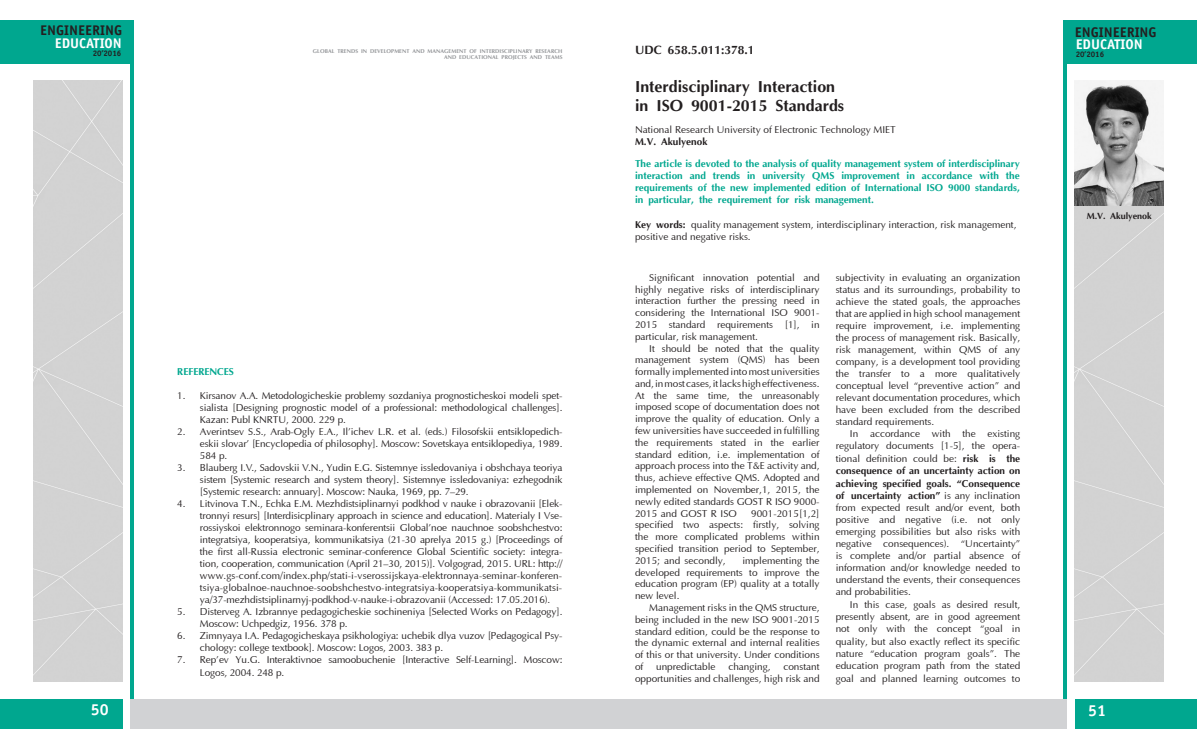
<style>
.page{position:relative;width:1197px;height:755px;background:#fff}
.page>*{position:absolute;margin:0;border:0;box-sizing:border-box;transform-origin:0 0}
.t1{font:700 16px/19.2px "AG Optima";color:#231f20}
.t2{font:700 16px "Officina Sans C";color:#fff}
.t3{font:700 14px "Officina Sans C";color:#231f20}
.t4{font:700 14px "Officina Sans C";color:#fff}
.t5{font:700 12px "AG Optima";color:#231f20}
.t6{font:10px/12px "Optima";color:#231f20;text-align:justify}
.t7{font:700 10px/12px "AG Optima";color:#00a78f;text-align:justify}
.t8{font:700 10px/12.3px "AG Optima";color:#231f20;text-align:justify}
.t9{font:700 9px "AG Optima";color:#231f20}
.t10{font:700 8px "Officina Sans C";color:#231f20}
.t11{font:700 5.5px/6.6px "AG Optima";letter-spacing:.01em;color:#939598;text-align:right}
.s1{font-family:"AG Optima";font-weight:700}
.s2{font-family:"Optima";font-weight:400}
</style>
<div class="page">
<div style="left:1063px;top:20px;width:133px;height:43px;background:#00a78f"></div>
<div style="left:1074px;top:698px;width:122px;height:30px;background:#00a78f"></div>
<hr style="left:1063px;top:45px;width:3px;height:653px;background:#00a78f">
<div style="left:598px;top:698px;width:468px;height:30px;background:#d1d2d4"></div>
<div style="left:1074px;top:206px;width:89px;height:475px;background:#d3d3d3"></div>
<div style="left:0;top:698px;width:122px;height:30px;background:#00a78f"></div>
<div style="left:0;top:20px;width:133px;height:43px;background:#00a78f"></div>
<hr style="left:130px;top:45px;width:3px;height:653px;background:#00a78f">
<div style="left:33px;top:80px;width:89px;height:601px;background:#d3d3d3"></div>
<div style="left:130px;top:698px;width:468px;height:30px;background:#d1d2d4"></div>
<img style="left:1074px;top:80px;width:89px;height:126px">
<h2 class="t3" style="left:40px;top:23px;width:83px">ENGINEERING</h2>
<h2 class="t4" style="left:55px;top:35px;width:69px">EDUCATION</h2>
<p class="t10" style="left:93px;top:49px;width:30px">20’2016</p>
<p class="t11" style="left:313px;top:48px;width:251px">GLOBAL TRENDS IN DEVELOPMENT AND MANAGEMENT OF INTERDISCIPLINARY RESEARCH<br>AND EDUCATIONAL PROJECTS AND TEAMS</p>
<h1 class="t2" style="left:91px;top:700px;width:19px">50</h1>
<p class="t7" style="left:177px;top:365px;width:58px">REFERENCES</p>
<p class="t6" style="left:200px;top:390px;width:364px;text-indent:-23px">1. Kirsanov A.A. Metodologicheskie problemy sozdaniya prognosticheskoi modeli spet&shy;sialista [Designing prognostic model of a professional: methodological challenges].<br>Kazan: Publ KNRTU, 2000. 229 p.</p>
<p class="t6" style="left:200px;top:426px;width:364px;text-indent:-23px">2. Averintsev S.S., Arab-Ogly E.A., Il’ichev L.R. et al. (eds.) Filosofskii entsiklopedich&shy;eskii slovar’ [Encyclopedia of philosophy]. Moscow: Sovetskaya entsiklopediya, 1989.<br>584 p.</p>
<p class="t6" style="left:200px;top:462px;width:364px;text-indent:-23px">3. Blauberg I.V., Sadovskii V.N., Yudin E.G. Sistemnye issledovaniya i obshchaya teoriya sistem [Systemic research and system theory]. Sistemnye issledovaniya: ezhegodnik [Systemic research: annuary]. Moscow: Nauka, 1969, pp. 7–29.</p>
<p class="t6" style="left:200px;top:498px;width:364px;text-indent:-23px">4. Litvinova T.N., Echka E.M. Mezhdistsiplinarnyi podkhod v nauke i obrazovanii [Elek&shy;tronnyi resurs] [Interdisicplinary approach in science and education]. Materialy I Vse&shy;rossiyskoi elektronnogo seminara-konferentsii Global’noe nauchnoe soobshchestvo: integratsiya, kooperatsiya, kommunikatsiya (21-30 aprelya 2015 g.) [Proceedings of the first all-Russia electronic seminar-conference Global Scientific society: integra&shy;tion, cooperation, communication (April 21–30, 2015)]. Volgograd, 2015. URL: http:// www.gs-conf.com/index.php/stati-i-vserossijskaya-elektronnaya-seminar-konferen&shy;tsiya-globalnoe-nauchnoe-soobshchestvo-integratsiya-kooperatsiya-kommunikatsi&shy;ya/37-mezhdistsiplinarnyj-podkhod-v-nauke-i-obrazovanii (Accessed: 17.05.2016).</p>
<p class="t6" style="left:200px;top:606px;width:364px;text-indent:-23px">5. Disterveg A. Izbrannye pedagogicheskie sochineniya [Selected Works on Pedagogy].<br>Moscow: Uchpedgiz, 1956. 378 p.</p>
<p class="t6" style="left:200px;top:630px;width:364px;text-indent:-23px">6. Zimnyaya I.A. Pedagogicheskaya psikhologiya: uchebik dlya vuzov [Pedagogical Psy&shy;chology: college textbook]. Moscow: Logos, 2003. 383 p.</p>
<p class="t6" style="left:200px;top:654px;width:364px;text-indent:-23px">7. Rep’ev Yu.G. Interaktivnoe samoobuchenie [Interactive Self-Learning]. Moscow:<br>Logos, 2004. 248 p.</p>
<p class="t5" style="left:635px;top:43px;width:121px">UDC 658.5.011:378.1</p>
<h1 class="t1" style="left:635px;top:77px;width:210px">Interdisciplinary Interaction in ISO 9001-2015 Standards</h1>
<p class="t6" style="left:635px;top:124px;width:262px">National Research University of Electronic Technology MIET</p>
<p class="t8" style="left:635px;top:136px;width:74px">М.V. Akulyenok</p>
<p class="t7" style="left:635px;top:158px;width:386px">The article is devoted to the analysis of quality management system of interdisciplinary interaction and trends in university QMS improvement in accordance with the requirements of the new implemented edition of International ISO 9000 standards, in particular, the requirement for risk management.</p>
<p class="t6" style="left:635px;top:219px;width:383px"><span class="s1">Key words:</span> quality management system, interdisciplinary interaction, risk management, positive and negative risks.</p>
<p class="t6" style="left:635px;top:272px;width:186px;text-indent:14px">Significant innovation potential and highly negative risks of interdisciplinary interaction further the pressing need in considering the International ISO 9001- 2015 standard requirements [1], in particular, risk management.</p>
<p class="t6" style="left:635px;top:342px;width:186px;text-indent:14px">It should be noted that the quality management system (QMS) has been formally implemented into most universities and, in most cases, it lacks high effectiveness.<br>At the same time, the unreasonably imposed scope of documentation does not improve the quality of education. Only a few universities have succeeded in fulfilling the requirements stated in the earlier standard edition, i.e. implementation of approach process into the T&amp;E activity and, thus, achieve effective QMS. Adopted and implemented on November,1, 2015, the newly edited standards GOST R ISO 9000- 2015 and GOST R ISO</p>
<p class="t6" style="left:635px;top:507px;width:186px;text-indent:116px">9001-2015[1,2] specified two aspects: firstly, solving the more complicated problems within specified transition period to September, 2015; and secondly,</p>
<p class="t6" style="left:635px;top:554px;width:186px;text-indent:107px">implementing the developed requirements to improve the education program (EP) quality at a totally new level.</p>
<p class="t6" style="left:635px;top:601px;width:186px;text-indent:14px">Management risks in the QMS structure, being included in the new ISO 9001-2015 standard edition, could be the response to the dynamic external and internal realities of this or that university. Under conditions of</p>
<p class="t6" style="left:656px;top:660px;width:61px">unpredictable</p>
<p class="t6" style="left:728px;top:660px;width:44px">changing,</p>
<p class="t6" style="left:635px;top:660px;width:186px;text-align:right">constant<br>opportunities and challenges, high risk and</p>
<p class="t6" style="left:835px;top:272px;width:186px">subjectivity in evaluating an organization status and its surroundings, probability to achieve the stated goals, the approaches that are applied in high school management require improvement, i.e. implementing the process of management risk. Basically, risk management, within QMS of any company, is a development tool providing the transfer to a more qualitatively conceptual level “preventive action” and relevant documentation procedures, which have been excluded from the described standard requirements.</p>
<p class="t6" style="left:835px;top:428px;width:186px;text-indent:14px">In accordance with the existing regulatory documents [1-5], the opera&shy;tional definition could be: <span class="s1">risk is the</span></p>
<p class="t8" style="left:835px;top:464px;width:186px">consequence of an uncertainty action on achieving specified goals. “Consequence of uncertainty action” <span class="s2">is any inclination</span></p>
<p class="t6" style="left:835px;top:501px;width:186px">from expected result and/or event, both positive and negative (i.e. not only emerging possibilities but also risks with negative consequences). “Uncertainty” is complete and/or partial absence of information and/or knowledge needed to understand the events, their consequences and probabilities.</p>
<p class="t6" style="left:835px;top:598px;width:186px;line-height:12.3px;text-indent:14px">In this case, goals as desired result, presently absent, are in good agreement not only with the concept “goal in quality, but also exactly reflect its specific nature “education program goals”. The education program path from the stated goal and planned learning outcomes to</p>
<h2 class="t3" style="left:1074px;top:24px;width:83px">ENGINEERING</h2>
<h2 class="t4" style="left:1075px;top:36px;width:69px">EDUCATION</h2>
<p class="t10" style="left:1075px;top:49px;width:30px">20’2016</p>
<p class="t9" style="left:1086px;top:211px;width:67px">М.V. Akulyenok</p>
<h1 class="t2" style="left:1088px;top:700px;width:19px">51</h1>
</div>
